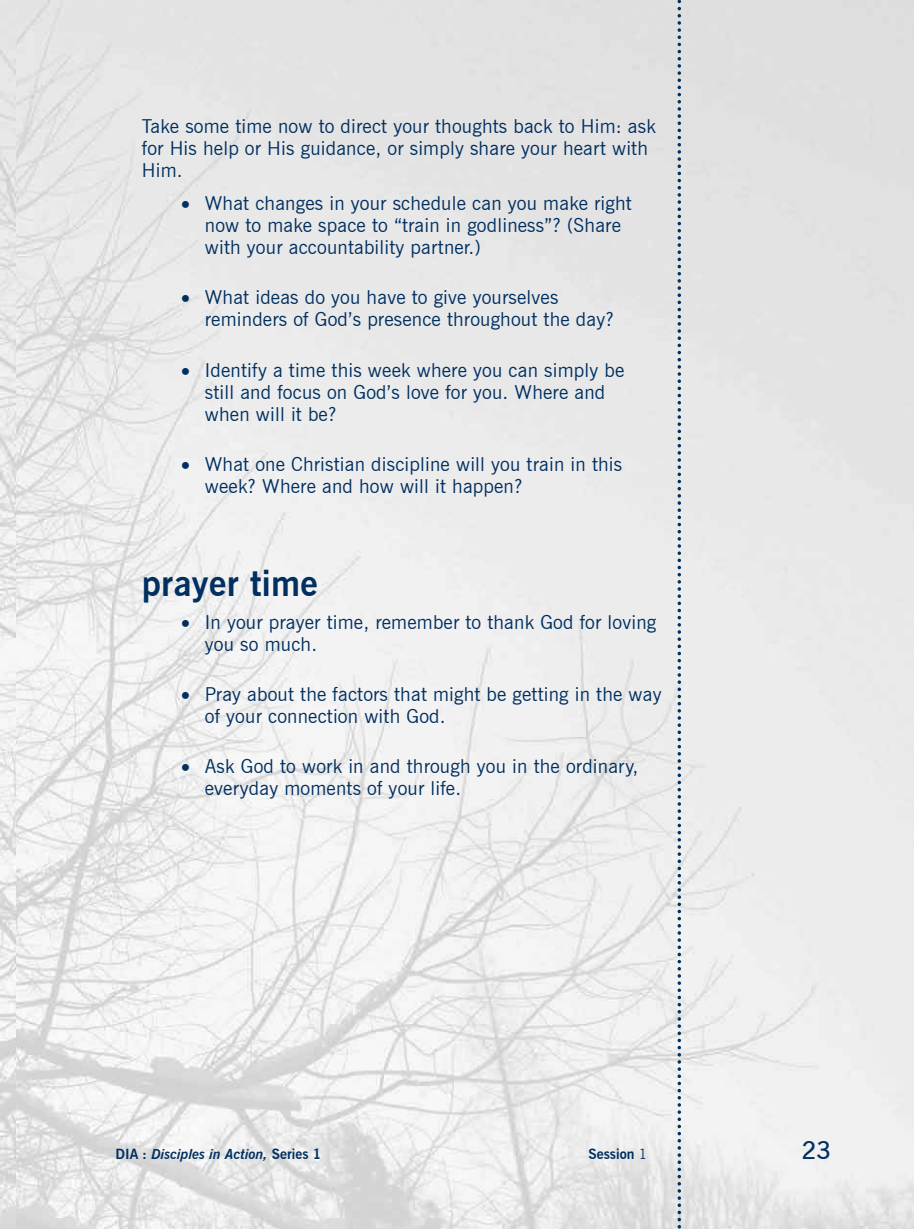
<style>
.page{position:relative;width:914px;height:1229px;background:#fff}
.page>*{position:absolute;margin:0;border:0;box-sizing:border-box;transform-origin:0 0}
.t1{font:700 35px "News Gothic BT";letter-spacing:.01em;color:#002f60}
.t2{font:600 24.5px "News Gothic BT";color:#002f60}
.t3{font:19.25px/22.1px "News Gothic BT";letter-spacing:.01em;color:#002f60}
.t4{font:italic 700 14px "News Gothic BT";color:#002f60}
.t5{font:700 14px "News Gothic BT";color:#002f60}
.s1{font-style:normal}
.s2{font-weight:400}
</style>
<div class="page">
<img style="left:0;top:0;width:914px;height:1228px">
<svg style="left:677px;top:0;width:4px;height:1229px;background:#9baabb"></svg>
<p class="t3" style="left:142px;top:115px;width:515px">Take some time now to direct your thoughts back to Him: ask for His help or His guidance, or simply share your heart with<br>Him.</p>
<p class="t3" style="left:205px;top:192px;width:428px;text-indent:-24px">• What changes in your schedule can you make right now to make space to “train in godliness”? (Share with your accountability partner.)</p>
<p class="t3" style="left:205px;top:286px;width:410px;text-indent:-24px">• What ideas do you have to give yourselves reminders of God’s presence throughout the day?</p>
<p class="t3" style="left:205px;top:358px;width:421px;text-indent:-24px">• Identify a time this week where you can simply be still and focus on God’s love for you. Where and when will it be?</p>
<p class="t3" style="left:205px;top:453px;width:419px;text-indent:-24px">• What one Christian discipline will you train in this week? Where and how will it happen?</p>
<h1 class="t1" style="left:142px;top:562px;width:177px">prayer time</h1>
<p class="t3" style="left:205px;top:610px;width:453px;text-indent:-24px">• In your prayer time, remember to thank God for loving you so much.</p>
<p class="t3" style="left:205px;top:683px;width:458px;text-indent:-24px">• Pray about the factors that might be getting in the way of your connection with God.</p>
<p class="t3" style="left:205px;top:755px;width:435px;text-indent:-24px">• Ask God to work in and through you in the ordinary, everyday moments of your life.</p>
<p class="t4" style="left:115px;top:1145px;width:207px"><span class="s1">DIA :</span> Disciples in Action, <span class="s1">Series 1</span></p>
<p class="t5" style="left:588px;top:1145px;width:60px">Session <span class="s2">1</span></p>
<p class="t2" style="left:801px;top:1135px;width:31px">23</p>
</div>
